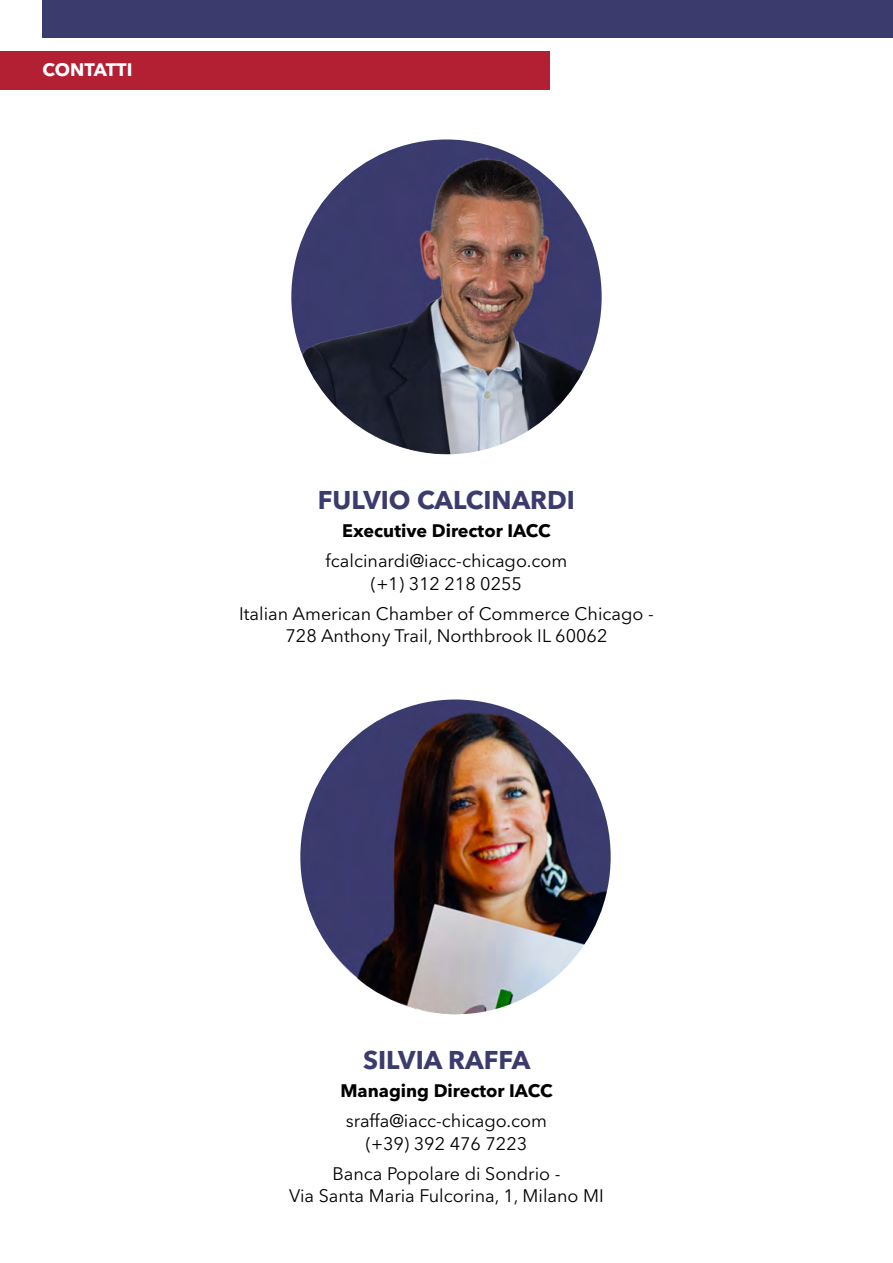
<style>
.page{position:relative;width:893px;height:1263px;background:#fff}
.page>*{position:absolute;margin:0;border:0;box-sizing:border-box;transform-origin:0 0}
.t1{font:700 25.5px "Avenir Next LT Pro";color:#3c3b6e}
.t2{font:18px/22.5px "Avenir Next LT Pro";color:#000;text-align:center}
.t3{font:700 18px "Avenir Next LT Pro";color:#000}
.t4{font:700 18px "Avenir Next LT Pro";color:#fff}
</style>
<div class="page">
<div style="left:0;top:51px;width:549px;height:38px;background:#b32033"></div>
<div style="left:43px;top:0;width:850px;height:38px;background:#3b3b6d"></div>
<img style="left:291px;top:139px;width:311px;height:315px">
<img style="left:300px;top:699px;width:311px;height:315px">
<p class="t4" style="left:43px;top:59px;width:91px">CONTATTI</p>
<h1 class="t1" style="left:318px;top:484px;width:259px">FULVIO CALCINARDI</h1>
<p class="t3" style="left:342px;top:520px;width:210px">Executive Director IACC</p>
<p class="t2" style="left:326px;top:550px;width:243px">fcalcinardi@iacc-chicago.com (+1) 312 218 0255</p>
<p class="t2" style="left:239px;top:602px;width:416px">Italian American Chamber of Commerce Chicago -<br>728 Anthony Trail, Northbrook IL 60062</p>
<h1 class="t1" style="left:363px;top:1044px;width:169px">SILVIA RAFFA</h1>
<p class="t3" style="left:340px;top:1080px;width:214px">Managing Director IACC</p>
<p class="t2" style="left:346px;top:1110px;width:203px">sraffa@iacc-chicago.com (+39) 392 476 7223</p>
<p class="t2" style="left:289px;top:1162px;width:316px">Banca Popolare di Sondrio -<br>Via Santa Maria Fulcorina, 1, Milano MI</p>
</div>
